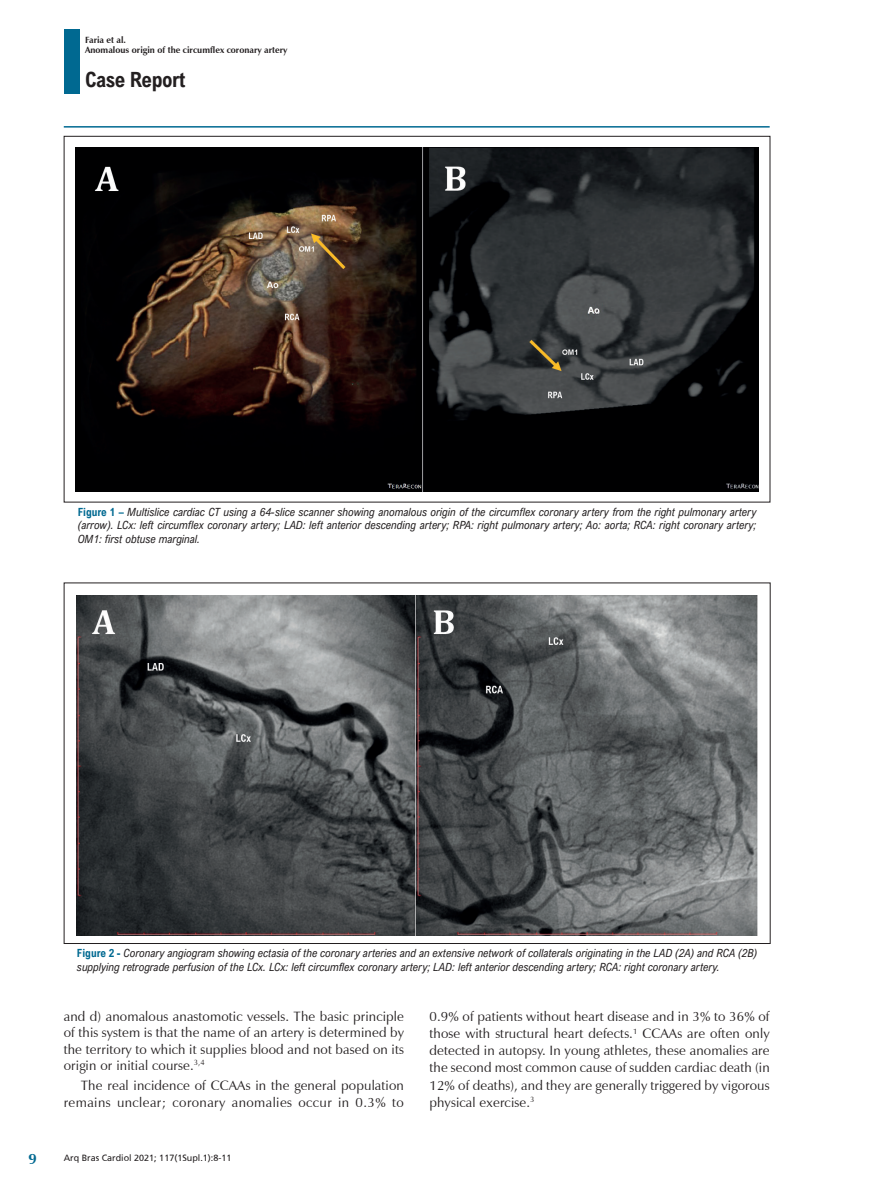
<style>
.page{position:relative;width:893px;height:1191px;background:#fff}
.page>*{position:absolute;margin:0;border:0;box-sizing:border-box;transform-origin:0 0}
.t1{font:700 21px "Arial Nova Cond";letter-spacing:-.02em;color:#231f20}
.t2{font:700 15px "Zapf Humanist 601 BT";color:#006991}
._01-TEXTO_BASICO{font:13.5px/17.1px "Zapf Humanist 601 BT";letter-spacing:.01em;color:#231f20;text-align:justify}
._06_-_LEGENDA_FIGURA{font:italic 11.25px/13.5px "Arial Nova Cond";color:#231f20;text-align:justify}
.t3{font:700 9px/10.8px "Zapf Humanist 601 BT";color:#231f20}
.t4{font:9px "Frutiger";color:#231f20}
.s1{font-weight:700;font-style:normal;color:#006991}
</style>
<div class="page">
<hr style="left:64px;top:126px;width:706px;height:2px;background:#006991">
<div style="left:64px;top:29px;width:16px;height:65px;background:#006991"></div>
<img style="left:75px;top:147px;width:684px;height:344px">
<img style="left:76px;top:595px;width:681px;height:340px">
<p class="t3" style="left:85px;top:34px;width:204px">Faria et al.<br>Anomalous origin of the circumflex coronary artery</p>
<h1 class="t1" style="left:85px;top:67px;width:102px">Case Report</h1>
<p class="_06_-_LEGENDA_FIGURA" style="left:78px;top:505px;width:680px"><span class="s1">Figure 1 –</span> Multislice cardiac CT using a 64-slice scanner showing anomalous origin of the circumflex coronary artery from the right pulmonary artery (arrow). LCx: left circumflex coronary artery; LAD: left anterior descending artery; RPA: right pulmonary artery; Ao: aorta; RCA: right coronary artery; OM1: first obtuse marginal.</p>
<h2 class="t2" style="left:29px;top:1149px;width:10px">9</h2>
<p class="_06_-_LEGENDA_FIGURA" style="left:77px;top:946px;width:682px"><span class="s1">Figure 2 -</span> Coronary angiogram showing ectasia of the coronary arteries and an extensive network of collaterals originating in the LAD (2A) and RCA (2B) supplying retrograde perfusion of the LCx. LCx: left circumflex coronary artery; LAD: left anterior descending artery; RCA: right coronary artery.</p>
<p class="_01-TEXTO_BASICO" style="left:64px;top:1008px;width:342px;line-height:16.2px">and d) anomalous anastomotic vessels. The basic principle of this system is that the name of an artery is determined by the territory to which it supplies blood and not based on its origin or initial course.<sup>3,4</sup></p>
<p class="_01-TEXTO_BASICO" style="left:64px;top:1077px;width:342px;line-height:16.2px;text-align:right">The real incidence of CCAAs in the general population remains unclear; coronary anomalies occur in 0.3% to</p>
<p class="t4" style="left:64px;top:1153px;width:169px">Arq Bras Cardiol 2021; 117(1Supl.1):8-11</p>
<p class="_01-TEXTO_BASICO" style="left:429px;top:1008px;width:342px">0.9% of patients without heart disease and in 3% to 36% of those with structural heart defects.<sup>1</sup> CCAAs are often only detected in autopsy. In young athletes, these anomalies are the second most common cause of sudden cardiac death (in 12% of deaths), and they are generally triggered by vigorous physical exercise.<sup>3</sup></p>
</div>
